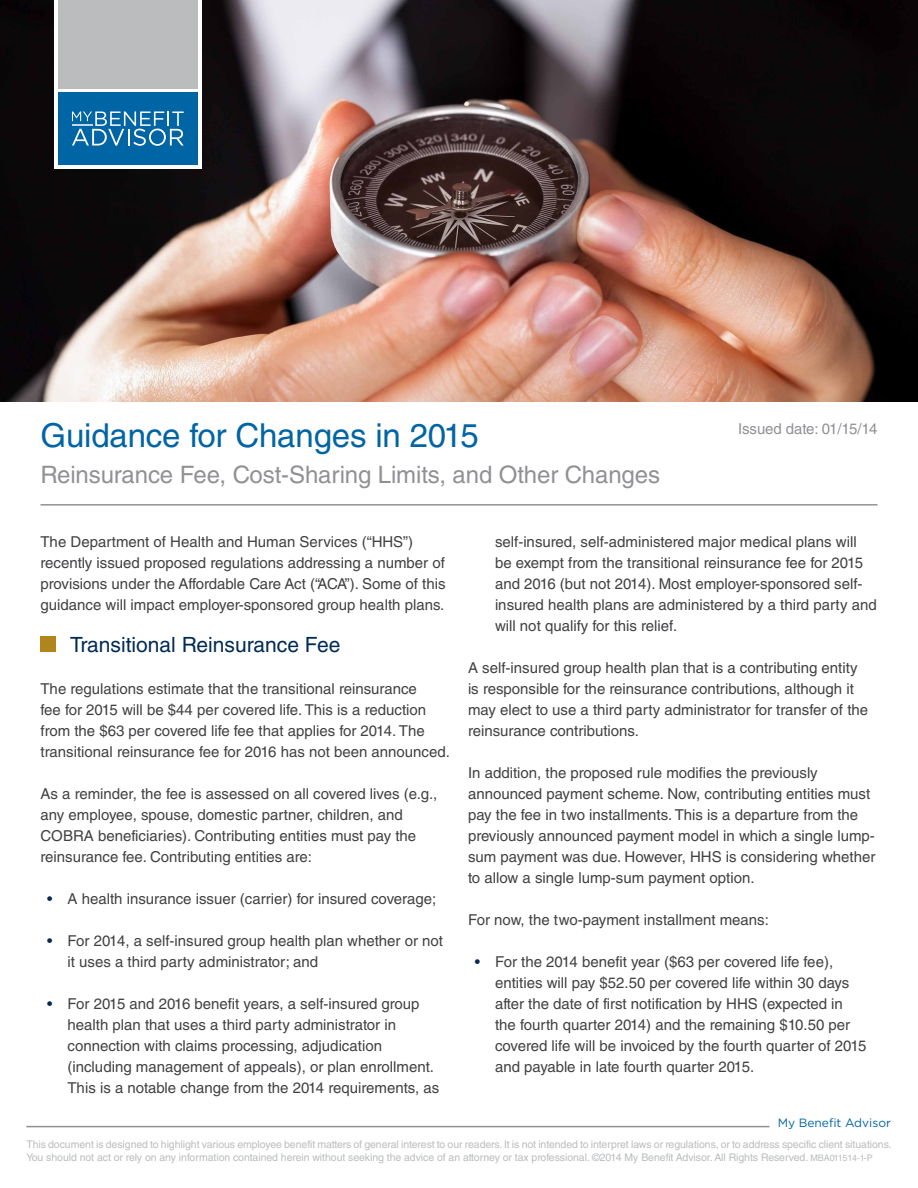
<style>
.page{position:relative;width:918px;height:1188px;background:#fff}
.page>*{position:absolute;margin:0;border:0;box-sizing:border-box;transform-origin:0 0}
.t1{font:33px "Helvetica LT Std";letter-spacing:-.005em;color:#0065a4}
.t2{font:24px "Helvetica LT Std";letter-spacing:-.005em;color:#919195}
.t3{font:21px "Helvetica LT Std";color:#002b54}
.t4{font:15px/21px "Helvetica LT Std";color:#414042}
.t5{font:15px "Helvetica LT Std";letter-spacing:-.005em;color:#919195}
.t6{font:12px "Gotham HTF";color:#0065a4}
.t7{font:10.5px/12.6px "Helvetica LT Std";letter-spacing:-.005em;color:#babcbe}
.s1{color:#002b54}
.s2{font-size:9px}
</style>
<div class="page">
<hr style="left:26px;top:1126px;width:744px;height:1px;background:#919195">
<img style="left:0;top:0;width:918px;height:402px">
<hr style="left:40px;top:504px;width:838px;height:2px;background:#919195">
<div style="left:40px;top:636px;width:16px;height:16px;background:#b0851e"></div>
<div style="left:54px;top:0;width:147px;height:169px;background:#fff"></div>
<div style="left:58px;top:92px;width:139px;height:73px;background:#0065a4"></div>
<svg style="left:72px;top:111px;width:112px;height:35px"></svg>
<hr style="left:72px;top:124px;width:20px;height:2px;background:#bfd9e8">
<div style="left:58px;top:0;width:139px;height:89px;background:#babcbe"></div>
<h1 class="t1" style="left:40px;top:416px;width:440px">Guidance for Changes in 2015</h1>
<h2 class="t2" style="left:40px;top:460px;width:621px">Reinsurance Fee, Cost-Sharing Limits, and Other Changes</h2>
<p class="t5" style="left:738px;top:420px;width:141px">Issued date: 01/15/14</p>
<p class="t4" style="left:40px;top:531px;width:407px">The Department of Health and Human Services (“HHS”) recently issued proposed regulations addressing a number of provisions under the Affordable Care Act (“ACA”). Some of this guidance will impact employer-sponsored group health plans.</p>
<h3 class="t3" style="left:70px;top:632px;width:272px">Transitional Reinsurance Fee</h3>
<p class="t4" style="left:40px;top:678px;width:411px">The regulations estimate that the transitional reinsurance<br>fee for 2015 will be $44 per covered life. This is a reduction from the $63 per covered life fee that applies for 2014. The transitional reinsurance fee for 2016 has not been announced.</p>
<p class="t4" style="left:40px;top:783px;width:398px">As a reminder, the fee is assessed on all covered lives (e.g., any employee, spouse, domestic partner, children, and COBRA beneficiaries). Contributing entities must pay the reinsurance fee. Contributing entities are:</p>
<p class="t4" style="left:47px;top:888px;width:390px"><span class="s1">•</span> A health insurance issuer (carrier) for insured coverage;</p>
<p class="t4" style="left:68px;top:930px;width:377px;text-indent:-20px"><span class="s1">•</span> For 2014, a self-insured group health plan whether or not it uses a third party administrator; and</p>
<p class="t4" style="left:68px;top:993px;width:373px;text-indent:-20px"><span class="s1">•</span> For 2015 and 2016 benefit years, a self-insured group health plan that uses a third party administrator in connection with claims processing, adjudication (including management of appeals), or plan enrollment.<br>This is a notable change from the 2014 requirements, as</p>
<p class="t4" style="left:495px;top:531px;width:383px">self-insured, self-administered major medical plans will be exempt from the transitional reinsurance fee for 2015 and 2016 (but not 2014). Most employer-sponsored self&shy;insured health plans are administered by a third party and will not qualify for this relief.</p>
<p class="t4" style="left:468px;top:657px;width:402px">A self-insured group health plan that is a contributing entity is responsible for the reinsurance contributions, although it may elect to use a third party administrator for transfer of the reinsurance contributions.</p>
<p class="t4" style="left:468px;top:762px;width:409px">In addition, the proposed rule modifies the previously announced payment scheme. Now, contributing entities must pay the fee in two installments. This is a departure from the previously announced payment model in which a single lump&shy;sum payment was due. However, HHS is considering whether to allow a single lump-sum payment option.</p>
<p class="t4" style="left:468px;top:909px;width:302px">For now, the two-payment installment means:</p>
<p class="t4" style="left:495px;top:951px;width:373px;text-indent:-20px"><span class="s1">•</span> For the 2014 benefit year ($63 per covered life fee), entities will pay $52.50 per covered life within 30 days after the date of first notification by HHS (expected in the fourth quarter 2014) and the remaining $10.50 per covered life will be invoiced by the fourth quarter of 2015 and payable in late fourth quarter 2015.</p>
<p class="t6" style="left:778px;top:1116px;width:115px">My Benefit Advisor</p>
<p class="t7" style="left:26px;top:1138px;width:867px">This document is designed to highlight various employee benefit matters of general interest to our readers. It is not intended to interpret laws or regulations, or to address specific client situations.<br>You should not act or rely on any information contained herein without seeking the advice of an attorney or tax professional. ©2014 My Benefit Advisor. All Rights Reserved. <span class="s2">MBA011514-1-P</span></p>
</div>
